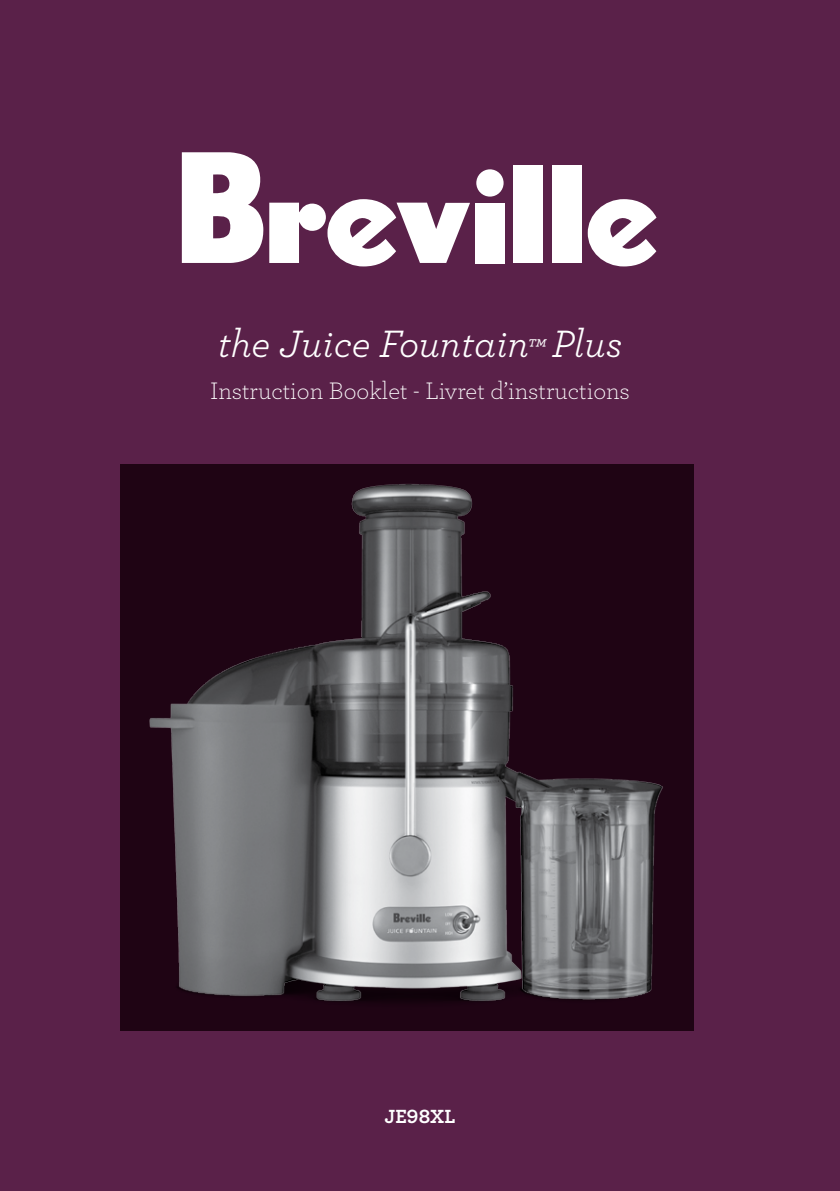
<style>
.page{position:relative;width:840px;height:1191px;background:#fff}
.page>*{position:absolute;margin:0;border:0;box-sizing:border-box;transform-origin:0 0}
.t1{font:40px "Archer Book LF Italic";color:#fff}
.t2{font:25px "Archer Light LF";color:#fff}
.t3{font:20px "Archer Bold LF";color:#fff}
.s1{font-size:30px}
</style>
<div class="page">
<div style="left:0;top:0;width:839px;height:1191px;background:#5a2149"></div>
<div style="left:552px;top:165px;width:30px;height:98px;background:#fff"></div>
<svg style="left:587px;top:199px;width:69px;height:67px"></svg>
<div style="left:513px;top:165px;width:30px;height:98px;background:#fff"></div>
<div style="left:476px;top:169px;width:27px;height:28px;background:#fff;border-radius:50%"></div>
<div style="left:474px;top:203px;width:30px;height:60px;background:#fff"></div>
<svg style="left:269px;top:199px;width:201px;height:67px"></svg>
<svg style="left:182px;top:152px;width:81px;height:111px;background:#e7dee4"></svg>
<img style="left:123px;top:465px;width:571px;height:566px">
<h1 class="t1" style="left:218px;top:319px;width:405px">the Juice Fountain<span class="s1">™</span> Plus</h1>
<p class="t2" style="left:210px;top:374px;width:421px">Instruction Booklet - Livret d’instructions</p>
<p class="t3" style="left:384px;top:1103px;width:72px">JE98XL</p>
</div>
